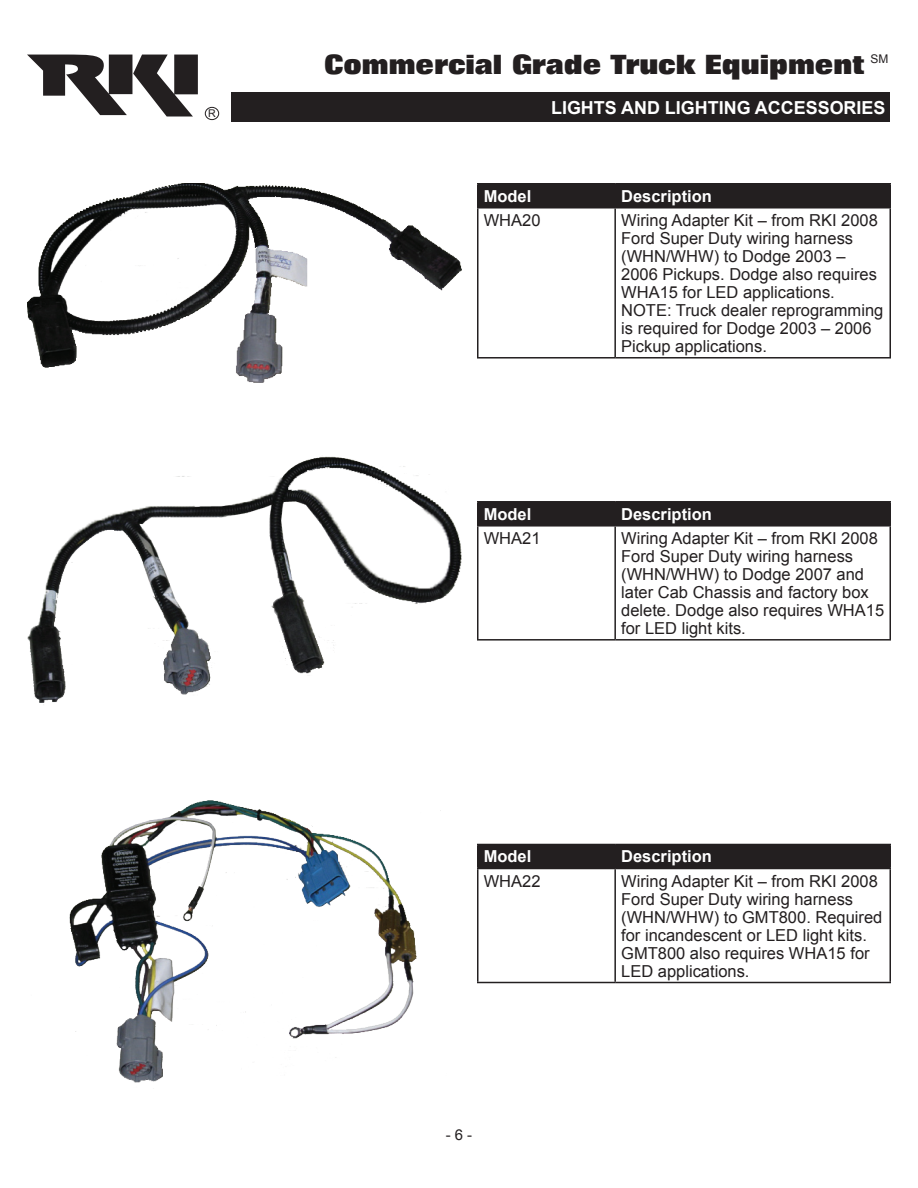
<style>
.page{position:relative;width:918px;height:1188px;background:#fff}
.page>*{position:absolute;margin:0;border:0;box-sizing:border-box;transform-origin:0 0}
.t1{font:800 26.85px "Folio";color:#231f20}
.t2{font:700 18px "Arial";color:#fff}
.t3{font:16.5px/18px "Arial";color:#231f20}
.t4{font:700 16.5px "Arial";color:#fff}
.t5{font:15px "Arial";color:#231f20}
.t6{font:12px "Arial";color:#231f20}
.t7{font:10.65px "Arial";color:#231f20}
</style>
<div class="page">
<svg style="left:27px;top:55px;width:171px;height:62px"></svg>
<div style="left:205px;top:107px;width:14px;height:13px;border:1px solid #231f20;border-radius:50%"></div>
<div style="left:232px;top:92px;width:658px;height:30px;background:#231f20"></div>
<hr style="left:477px;top:183px;width:138px;height:1px;background:#231f20">
<hr style="left:615px;top:183px;width:276px;height:1px;background:#231f20">
<div style="left:477px;top:184px;width:414px;height:23px;background:#231f20"></div>
<hr style="left:477px;top:207px;width:138px;height:2px;background:#231f20">
<hr style="left:477px;top:209px;width:1px;height:148px;background:#231f20">
<hr style="left:615px;top:207px;width:276px;height:2px;background:#231f20">
<hr style="left:614px;top:209px;width:2px;height:148px;background:#231f20">
<hr style="left:890px;top:209px;width:1px;height:148px;background:#231f20">
<hr style="left:477px;top:357px;width:138px;height:2px;background:#231f20">
<hr style="left:615px;top:357px;width:276px;height:2px;background:#231f20">
<hr style="left:477px;top:501px;width:138px;height:2px;background:#231f20">
<hr style="left:615px;top:501px;width:276px;height:2px;background:#231f20">
<div style="left:477px;top:502px;width:414px;height:23px;background:#231f20"></div>
<hr style="left:477px;top:525px;width:138px;height:2px;background:#231f20">
<hr style="left:477px;top:527px;width:1px;height:112px;background:#231f20">
<hr style="left:615px;top:525px;width:276px;height:2px;background:#231f20">
<hr style="left:614px;top:527px;width:2px;height:112px;background:#231f20">
<hr style="left:890px;top:527px;width:1px;height:112px;background:#231f20">
<hr style="left:477px;top:639px;width:138px;height:2px;background:#231f20">
<hr style="left:615px;top:639px;width:276px;height:2px;background:#231f20">
<div style="left:477px;top:844px;width:414px;height:24px;background:#231f20"></div>
<hr style="left:477px;top:868px;width:138px;height:1px;background:#231f20">
<hr style="left:477px;top:869px;width:1px;height:113px;background:#231f20">
<hr style="left:615px;top:868px;width:276px;height:1px;background:#231f20">
<hr style="left:614px;top:869px;width:2px;height:113px;background:#231f20">
<hr style="left:890px;top:869px;width:1px;height:113px;background:#231f20">
<hr style="left:477px;top:982px;width:138px;height:1px;background:#231f20">
<hr style="left:615px;top:982px;width:276px;height:1px;background:#231f20">
<img style="left:27px;top:183px;width:435px;height:199px">
<img style="left:69px;top:800px;width:372px;height:283px">
<img style="left:27px;top:456px;width:435px;height:249px">
<h1 class="t1" style="left:324px;top:50px;width:541px">Commercial Grade Truck Equipment</h1>
<p class="t6" style="left:870px;top:51px;width:19px">SM</p>
<p class="t7" style="left:208px;top:106px;width:9px">R</p>
<p class="t2" style="left:551px;top:96px;width:336px">LIGHTS AND LIGHTING ACCESSORIES</p>
<p class="t4" style="left:484px;top:185px;width:49px">Model</p>
<p class="t4" style="left:621px;top:185px;width:92px">Description</p>
<p class="t3" style="left:484px;top:211px;width:58px">WHA20</p>
<p class="t3" style="left:621px;top:211px;width:264px">Wiring Adapter Kit – from RKI 2008<br>Ford Super Duty wiring harness (WHN/WHW) to Dodge 2003 –<br>2006 Pickups. Dodge also requires<br>WHA15 for LED applications.<br>NOTE: Truck dealer reprogramming is required for Dodge 2003 – 2006<br>Pickup applications.</p>
<p class="t4" style="left:484px;top:503px;width:49px">Model</p>
<p class="t4" style="left:621px;top:503px;width:92px">Description</p>
<p class="t3" style="left:484px;top:529px;width:58px">WHA21</p>
<p class="t3" style="left:621px;top:529px;width:265px">Wiring Adapter Kit – from RKI 2008<br>Ford Super Duty wiring harness (WHN/WHW) to Dodge 2007 and later Cab Chassis and factory box delete. Dodge also requires WHA15 for LED light kits.</p>
<p class="t4" style="left:484px;top:846px;width:49px">Model</p>
<p class="t4" style="left:621px;top:846px;width:92px">Description</p>
<p class="t3" style="left:484px;top:872px;width:58px">WHA22</p>
<p class="t3" style="left:621px;top:872px;width:263px">Wiring Adapter Kit – from RKI 2008<br>Ford Super Duty wiring harness (WHN/WHW) to GMT800. Required for incandescent or LED light kits.<br>GMT800 also requires WHA15 for<br>LED applications.</p>
<p class="t5" style="left:446px;top:1125px;width:28px">- 6 -</p>
</div>
